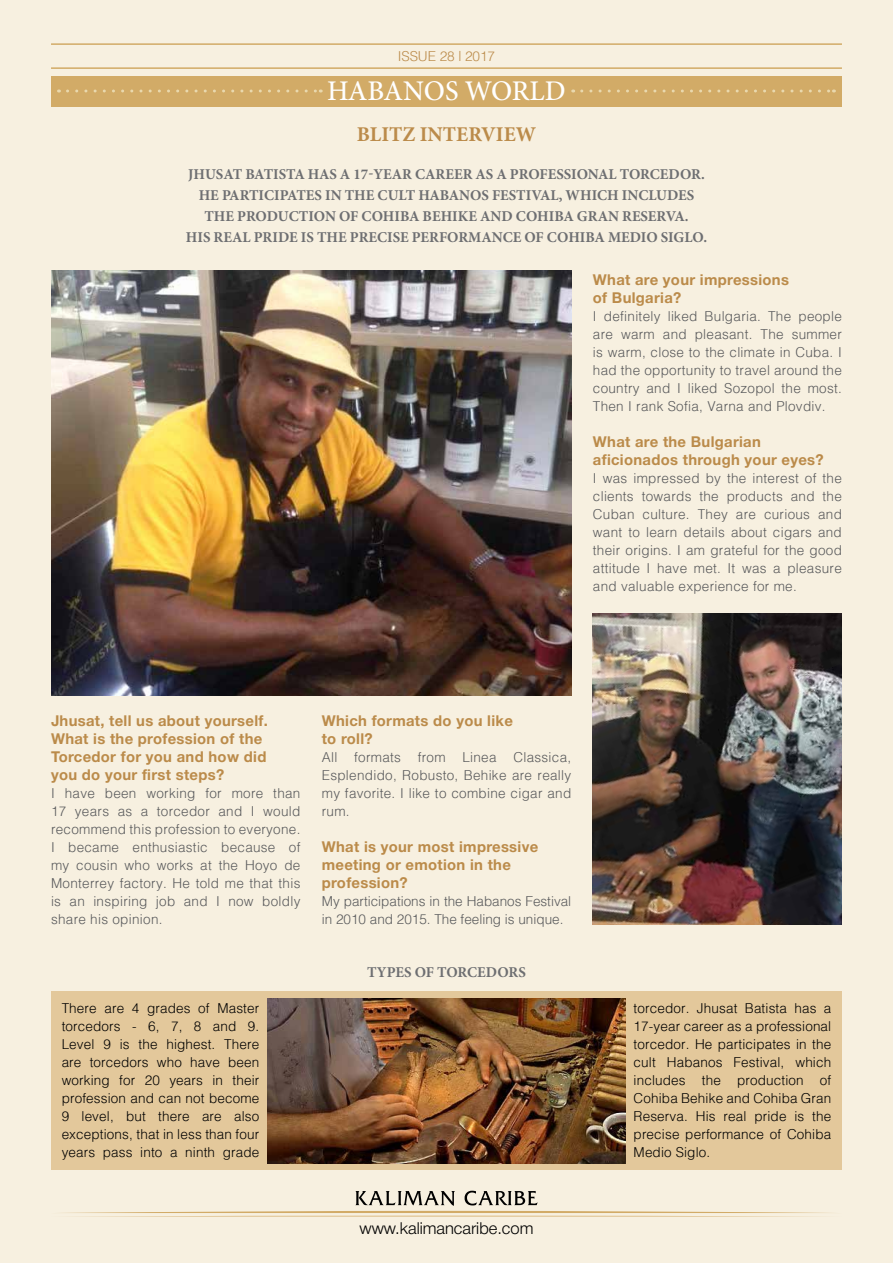
<style>
.page{position:relative;width:893px;height:1263px;background:#f7f0e0}
.page>*{position:absolute;margin:0;border:0;box-sizing:border-box;transform-origin:0 0}
.t1{font:500 28.5px "Minion Pro";letter-spacing:-.005em;color:#fff}
.t2{font:700 21px "Minion Pro";color:#bb8b4a}
.t3{font:16.5px "Helvetica 4 Light";color:#000}
.t4{font:300 15px/18px "Helv Cyr";letter-spacing:.02em;color:#58595b;text-align:justify}
.t5{font:300 15px/18px "Helv Cyr";letter-spacing:.01em;color:#000;text-align:justify}
.t6{font:15px/18px "Helvetica 7 Bold";letter-spacing:.02em;color:#bb8b4a}
.t7{font:700 15px/21px "Minion Pro";color:#6d6e71}
.t8{font:300 15px/18px "Helv Cyr";color:#58595b}
.t9{font:300 15px "Helv Cyr";letter-spacing:-.005em;color:#bb8b4a}
</style>
<div class="page">
<div style="left:51px;top:991px;width:791px;height:179px;background:#e3c89b"></div>
<hr style="left:51px;top:43px;width:791px;height:2px;background:#d2ab67">
<hr style="left:51px;top:67px;width:791px;height:2px;background:#d2ab67">
<svg style="left:63px;top:1191px;width:766px;height:25px"></svg>
<img style="left:51px;top:270px;width:520px;height:426px">
<img style="left:268px;top:998px;width:357px;height:165px">
<img style="left:592px;top:613px;width:250px;height:312px">
<div style="left:51px;top:76px;width:791px;height:30px;background:#d2ab67"></div>
<svg style="left:68px;top:89px;width:253px;height:3px"></svg>
<svg style="left:582px;top:89px;width:252px;height:3px"></svg>
<p class="t9" style="left:398px;top:48px;width:99px">Issue 28 | 2017</p>
<h1 class="t1" style="left:327px;top:72px;width:240px">HABANOS WORLD</h1>
<h2 class="t2" style="left:357px;top:120px;width:181px">BLITZ INTERVIEW</h2>
<p class="t7" style="left:199px;top:164px;width:508px;text-indent:-11px">JHUSAT BATISTA HAS A 17-YEAR CAREER AS A PROFESSIONAL TORCEDOR.<br>HE PARTICIPATES IN THE CULT HABANOS FESTIVAL, WHICH INCLUD</p>
<p class="t7" style="left:678px;top:185px;width:18px">ES</p>
<p class="t7" style="left:186px;top:206px;width:523px;text-indent:113px">TION OF COHIBA BEHIKE AND COHIBA GRAN RESERVA.<br>HIS REAL PRIDE IS THE PRECISE PERFORMANCE OF COHIBA MEDIO SIGLO.</p>
<p class="t7" style="left:204px;top:206px;width:74px">THE PRODUC</p>
<p class="t6" style="left:593px;top:270px;width:198px">What are your impressions of Bulgaria?</p>
<p class="t4" style="left:593px;top:307px;width:251px">I definitely liked Bulgaria. The people are warm and pleasant. The summer is warm, close to the climate in Cuba. I had the opportunity to travel around the country and I liked Sozopol the most.<br>Then I rank Sofia, Varna and Plovdiv.</p>
<p class="t6" style="left:593px;top:432px;width:232px">What are the Bulgarian aficionados through your eyes?</p>
<p class="t4" style="left:593px;top:469px;width:250px">I was impressed by the interest of the clients towards the products and the Cuban culture. They are curious and want to learn details about cigars and their origins. I am grateful for the good attitude I have met. It was a pleasure and valuable experience for me.</p>
<p class="t6" style="left:51px;top:711px;width:218px">Jhusat, tell us about yourself.<br>What is the profession of the<br>Torcedor for you and how did you do your first steps?</p>
<p class="t4" style="left:51px;top:784px;width:251px">I have been working for more than 17 years as a torcedor and I would recommend this profession to everyone.<br>I became enthusiastic because of my cousin who works at the Hoyo de Monterrey factory. He told me that this is an inspiring job and I now boldly share his opinion.</p>
<p class="t6" style="left:322px;top:711px;width:193px">Which formats do you like to roll?</p>
<p class="t4" style="left:322px;top:748px;width:251px">All formats from Linea Classica, Esplendido, Robusto, Behike are really my favorite. I like to combine cigar and rum.</p>
<p class="t6" style="left:322px;top:837px;width:218px">What is your most impressive meeting or emotion in the profession?</p>
<p class="t8" style="left:322px;top:892px;width:251px">My participations in the Habanos Festival in 2010 and 2015. The feeling is unique.</p>
<p class="t7" style="left:367px;top:961px;width:160px">TYPES OF TORCEDORS</p>
<p class="t5" style="left:62px;top:999px;width:199px">There are 4 grades of Master torcedors - 6, 7, 8 and 9.<br>Level 9 is the highest. There are torcedors who have been working for 20 years in their profession and can not become 9 level, but there are also exceptions, that in less than four years pass into a ninth grade</p>
<p class="t5" style="left:634px;top:999px;width:199px">torcedor. Jhusat Batista has a 17-year career as a professional torcedor. He participates in the cult Habanos Festival, which includes the production of Cohiba Behike and Cohiba Gran Reserva. His real pride is the precise performance of Cohiba Medio Siglo.</p>
<p class="t3" style="left:359px;top:1219px;width:175px">www.kalimancaribe.com</p>
</div>
